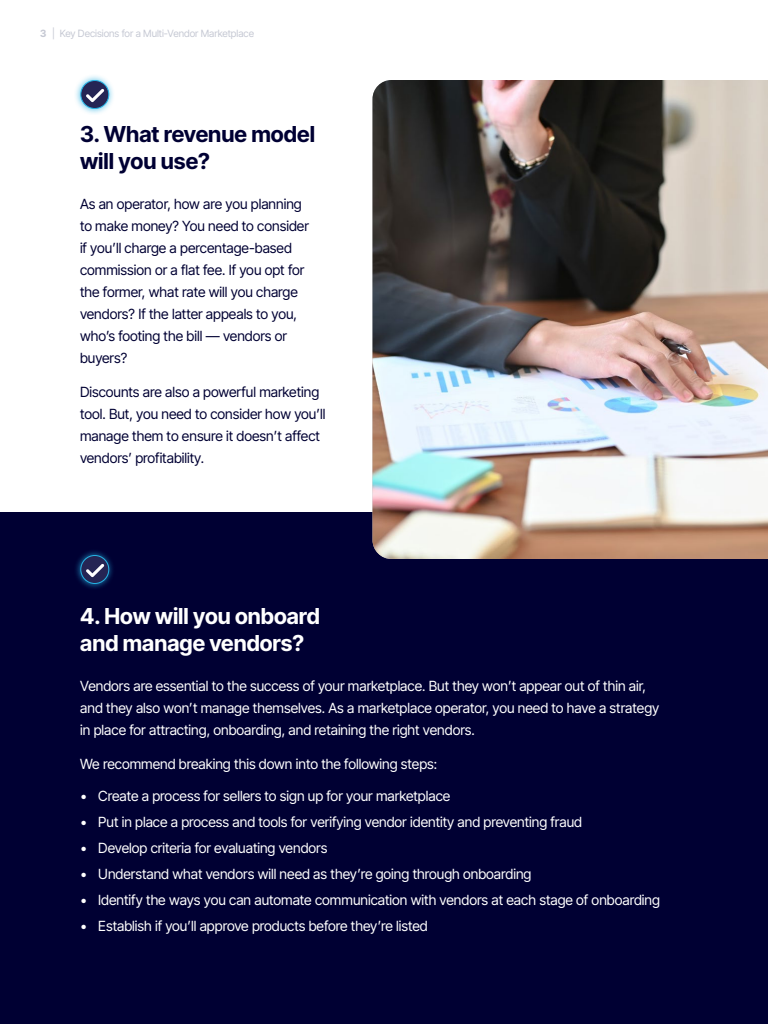
<style>
.page{position:relative;width:768px;height:1024px;background:#fff}
.page>*{position:absolute;margin:0;border:0;box-sizing:border-box;transform-origin:0 0}
.t1{font:22px/26.4px "Inter Tight";color:#fff}
.t2{font:22px/26.4px "Inter Tight";color:#003}
.t3{font:14px/22px "Inter Tight";color:#fff}
.t4{font:14px/22px "Inter Tight";color:#003}
.t5{font:10px "Inter Tight";color:#c5c8d3}
</style>
<div class="page">
<div style="left:0;top:512px;width:768px;height:512px;background:#003"></div>
<img style="left:372px;top:80px;width:396px;height:479px">
<div style="left:74px;top:549px;width:41px;height:41px;background:#26b0e3;opacity:.75"></div>
<div style="left:81px;top:556px;width:28px;height:28px;background:#252554;border-radius:50%"></div>
<div style="left:80px;top:555px;width:29px;height:29px;border:1px solid #26b2e3;border-radius:50%"></div>
<svg style="left:86px;top:564px;width:18px;height:13px"></svg>
<div style="left:74px;top:74px;width:41px;height:41px;background:#26b0e3;opacity:.75"></div>
<div style="left:81px;top:80px;width:28px;height:28px;background:#252554;border-radius:50%"></div>
<div style="left:80px;top:80px;width:29px;height:29px;border:1px solid #26b2e3;border-radius:50%"></div>
<svg style="left:86px;top:89px;width:18px;height:13px"></svg>
<p class="t5" style="left:40px;top:26px;width:216px">3 | Key Decisions for a Multi-Vendor Marketplace</p>
<h1 class="t2" style="left:80px;top:120px;width:237px">3. What revenue model will you use?</h1>
<p class="t4" style="left:80px;top:192px;width:230px">As an operator, how are you planning to make money? You need to consider if you’ll charge a percentage-based commission or a flat fee. If you opt for the former, what rate will you charge vendors? If the latter appeals to you, who’s footing the bill — vendors or buyers?</p>
<p class="t4" style="left:80px;top:380px;width:247px">Discounts are also a powerful marketing tool. But, you need to consider how you’ll manage them to ensure it doesn’t affect vendors’ profitability.</p>
<h1 class="t1" style="left:80px;top:602px;width:241px">4. How will you onboard and manage vendors?</h1>
<p class="t3" style="left:80px;top:674px;width:581px">Vendors are essential to the success of your marketplace. But they won’t appear out of thin air, and they also won’t manage themselves. As a marketplace operator, you need to have a strategy in place for attracting, onboarding, and retaining the right vendors.</p>
<p class="t3" style="left:80px;top:752px;width:358px">We recommend breaking this down into the following steps:</p>
<p class="t3" style="left:80px;top:784px;width:372px">• Create a process for sellers to sign up for your marketplace</p>
<p class="t3" style="left:80px;top:810px;width:503px">• Put in place a process and tools for verifying vendor identity and preventing fraud</p>
<p class="t3" style="left:80px;top:836px;width:249px">• Develop criteria for evaluating vendors</p>
<p class="t3" style="left:80px;top:862px;width:453px">• Understand what vendors will need as they’re going through onboarding</p>
<p class="t3" style="left:80px;top:888px;width:581px">• Identify the ways you can automate communication with vendors at each stage of onboarding</p>
<p class="t3" style="left:80px;top:914px;width:349px">• Establish if you’ll approve products before they’re listed</p>
</div>
